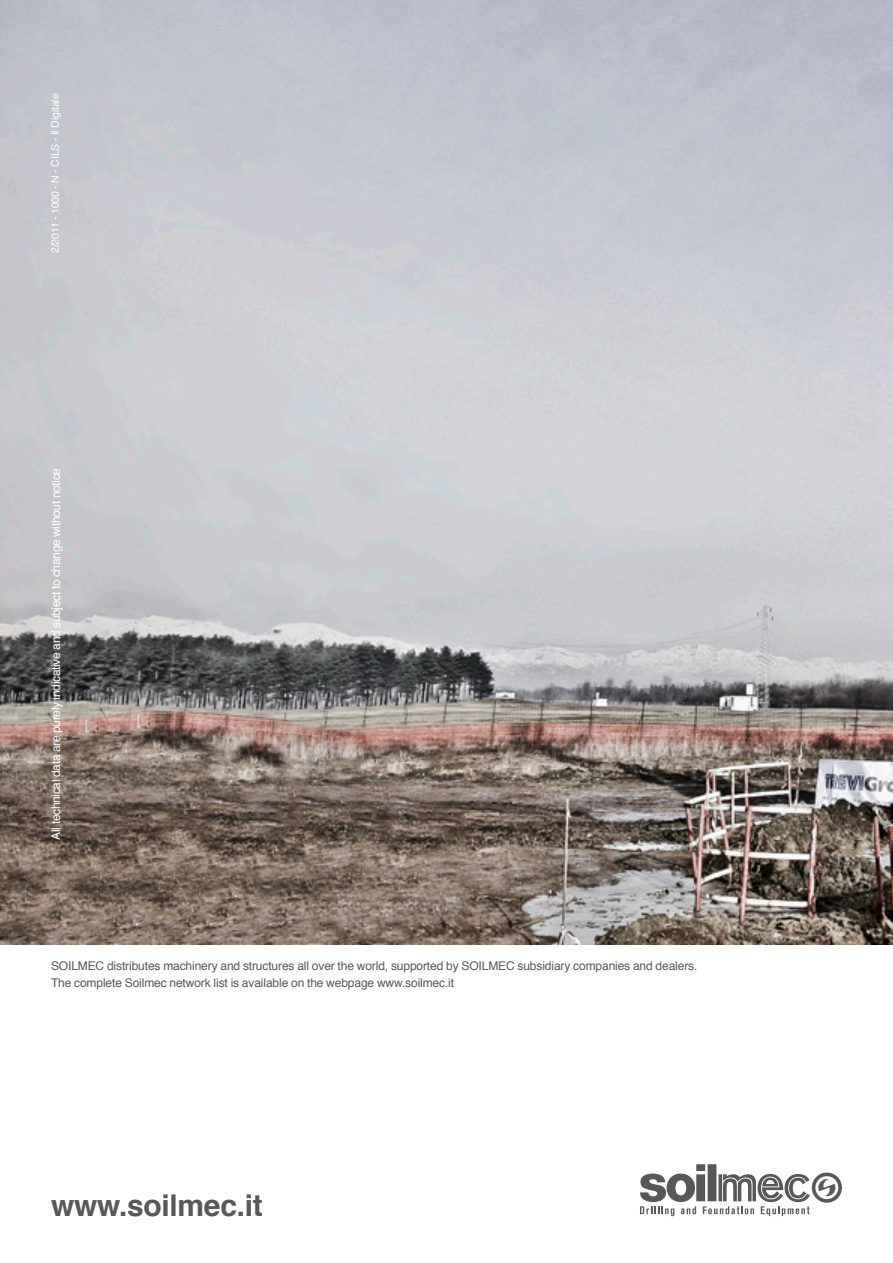
<style>
.page{position:relative;width:893px;height:1263px;background:#fff}
.page>*{position:absolute;margin:0;border:0;box-sizing:border-box;transform-origin:0 0}
.t1{font:700 30px "Helvetica";letter-spacing:-.01em;color:#58585a}
.t2{font:12px/17px "Helvetica";letter-spacing:-.01em;color:#58585a}
.t3{font:12px "Helvetica";letter-spacing:-.025em;color:#fff}
.t4{font:10.5px "Helvetica";letter-spacing:-.01em;color:#fff}
</style>
<div class="page">
<img style="left:0;top:0;width:893px;height:944px">
<svg style="left:640px;top:1164px;width:202px;height:52px"></svg>
<p class="t4" style="left:47px;top:253px;width:161px;rotate:-90deg">2/2011 - 1000 - N - CILS - Il Digitale</p>
<p class="t3" style="left:47px;top:840px;width:373px;rotate:-90deg">All technical data are purely indicative and subject to change without notice</p>
<p class="t2" style="left:51px;top:957px;width:648px">SOILMEC distributes machinery and structures all over the world, supported by SOILMEC subsidiary companies and dealers.<br>The complete Soilmec network list is available on the webpage www.soilmec.it</p>
<h1 class="t1" style="left:51px;top:1181px;width:213px">www.soilmec.it</h1>
</div>
